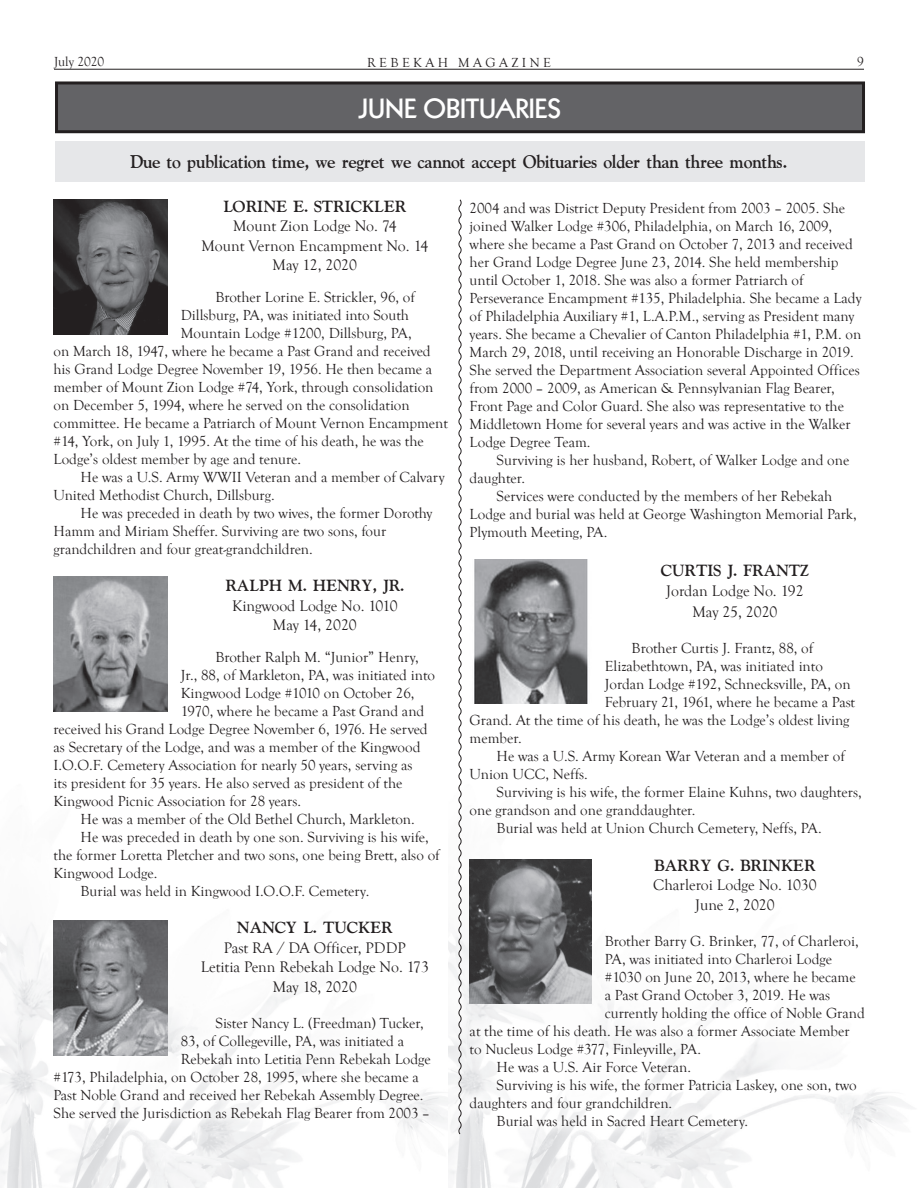
<style>
.page{position:relative;width:918px;height:1188px;background:#fff}
.page>*{position:absolute;margin:0;border:0;box-sizing:border-box;transform-origin:0 0}
.Head{font:800 27px "Kabel";color:#fff}
.t1{font:18px "VNI Goudy Bold";color:#231f20;scale:.93 1}
.t2{font:15.75px "Goudy Old Style T";color:#231f20}
.t3{font:15.75px "VNI Goudy Bold";color:#231f20}
.t4{font:15px/18px "Goudy Old Style T";color:#231f20}
.t5{font:13.5px "Goudy Old Style T";color:#231f20}
</style>
<div class="page">
<hr style="left:54px;top:69px;width:810px;height:1px;background:#231f20">
<img style="left:0;top:923px;width:449px;height:265px">
<img style="left:449px;top:1092px;width:462px;height:96px">
<div style="left:57px;top:83px;width:807px;height:49px;background:#636366"></div>
<div style="left:55px;top:81px;width:810px;height:52px;border:3px solid #231f20"></div>
<div style="left:55px;top:141px;width:810px;height:40px;background:#e6e7e9"></div>
<div style="left:42px;top:188px;width:418px;height:945px;background:#fff"></div>
<div style="left:458px;top:191px;width:419px;height:949px;background:#fff"></div>
<svg style="left:457px;top:199px;width:6px;height:936px"></svg>
<img style="left:54px;top:200px;width:113px;height:135px">
<img style="left:54px;top:576px;width:113px;height:135px">
<img style="left:54px;top:920px;width:113px;height:135px">
<img style="left:474px;top:560px;width:114px;height:144px">
<img style="left:470px;top:860px;width:121px;height:144px">
<p class="t5" style="left:54px;top:54px;width:52px">July 2020</p>
<p class="t5" style="left:367px;top:55px;width:185px">R E B E K A H M A G A Z I N E</p>
<p class="t5" style="left:857px;top:55px;width:8px">9</p>
<p class="Head" style="left:359px;top:93px;width:203px">JUNE OBITUARIES</p>
<p class="t1" style="left:130px;top:148px;width:708px">Due to publication time, we regret we cannot accept Obituaries older than three months.</p>
<p class="t3" style="left:223px;top:194px;width:184px">LORINE E. STRICKLER</p>
<p class="t2" style="left:233px;top:218px;width:165px">Mount Zion Lodge No. 74</p>
<p class="t2" style="left:201px;top:237px;width:228px">Mount Vernon Encampment No. 14</p>
<p class="t2" style="left:273px;top:257px;width:86px">May 12, 2020</p>
<p class="t4" style="left:216px;top:288px;width:201px">Brother Lorine E. Strickler, 96, of</p>
<p class="t4" style="left:181px;top:306px;width:230px">Dillsburg, PA, was initiated into South</p>
<p class="t4" style="left:181px;top:324px;width:232px">Mountain Lodge #1200, Dillsburg, PA,</p>
<p class="t4" style="left:54px;top:342px;width:379px">on March 18, 1947, where he became a Past Grand and received</p>
<p class="t4" style="left:54px;top:360px;width:380px">his Grand Lodge Degree November 19, 1956. He then became a</p>
<p class="t4" style="left:54px;top:378px;width:382px">member of Mount Zion Lodge #74, York, through consolidation</p>
<p class="t4" style="left:54px;top:396px;width:358px">on December 5, 1994, where he served on the consolidation</p>
<p class="t4" style="left:54px;top:414px;width:396px">committee. He became a Patriarch of Mount Vernon Encampment</p>
<p class="t4" style="left:54px;top:432px;width:372px">#14, York, on July 1, 1995. At the time of his death, he was the</p>
<p class="t4" style="left:54px;top:450px;width:249px">Lodge’s oldest member by age and tenure.</p>
<p class="t4" style="left:54px;top:468px;width:393px;text-indent:27px">He was a U.S. Army WWII Veteran and a member of Calvary<br>United Methodist Church, Dillsburg.</p>
<p class="t4" style="left:54px;top:504px;width:380px;text-indent:27px">He was preceded in death by two wives, the former Dorothy<br>Hamm and Miriam Sheffer. Surviving are two sons, four grandchildren and four great-grandchildren.</p>
<p class="t3" style="left:225px;top:574px;width:180px">RALPH M. HENRY, JR.</p>
<p class="t2" style="left:232px;top:597px;width:167px">Kingwood Lodge No. 1010</p>
<p class="t2" style="left:273px;top:617px;width:85px">May 14, 2020</p>
<p class="t4" style="left:216px;top:648px;width:205px">Brother Ralph M. “Junior” Henry,</p>
<p class="t4" style="left:181px;top:666px;width:256px">Jr., 88, of Markleton, PA, was initiated into</p>
<p class="t4" style="left:181px;top:684px;width:235px">Kingwood Lodge #1010 on October 26,</p>
<p class="t4" style="left:181px;top:702px;width:245px">1970, where he became a Past Grand and</p>
<p class="t4" style="left:54px;top:720px;width:376px">received his Grand Lodge Degree November 6, 1976. He served</p>
<p class="t4" style="left:54px;top:738px;width:368px">as Secretary of the Lodge, and was a member of the Kingwood</p>
<p class="t4" style="left:54px;top:756px;width:360px">I.O.O.F. Cemetery Association for nearly 50 years, serving as</p>
<p class="t4" style="left:54px;top:774px;width:351px">its president for 35 years. He also served as president of the</p>
<p class="t4" style="left:54px;top:792px;width:249px">Kingwood Picnic Association for 28 years.</p>
<p class="t4" style="left:81px;top:810px;width:336px">He was a member of the Old Bethel Church, Markleton.</p>
<p class="t4" style="left:54px;top:828px;width:388px;text-indent:27px">He was preceded in death by one son. Surviving is his wife, the former Loretta Pletcher and two sons, one being Brett, also of<br>Kingwood Lodge.</p>
<p class="t4" style="left:81px;top:882px;width:290px">Burial was held in Kingwood I.O.O.F. Cemetery.</p>
<p class="t3" style="left:237px;top:916px;width:157px">NANCY L. TUCKER</p>
<p class="t2" style="left:224px;top:939px;width:183px">Past RA / DA Officer, PDDP</p>
<p class="t2" style="left:201px;top:959px;width:230px">Letitia Penn Rebekah Lodge No. 173</p>
<p class="t2" style="left:273px;top:978px;width:86px">May 18, 2020</p>
<p class="t4" style="left:216px;top:1014px;width:210px">Sister Nancy L. (Freedman) Tucker,</p>
<p class="t4" style="left:181px;top:1032px;width:225px">83, of Collegeville, PA, was initiated a</p>
<p class="t4" style="left:181px;top:1050px;width:252px">Rebekah into Letitia Penn Rebekah Lodge</p>
<p class="t4" style="left:54px;top:1068px;width:367px">#173, Philadelphia, on October 28, 1995, where she became a</p>
<p class="t4" style="left:54px;top:1086px;width:372px">Past Noble Grand and received her Rebekah Assembly Degree.</p>
<p class="t4" style="left:54px;top:1104px;width:378px">She served the Jurisdiction as Rebekah Flag Bearer from 2003 –</p>
<p class="t4" style="left:470px;top:200px;width:393px">2004 and was District Deputy President from 2003 – 2005. She joined Walker Lodge #306, Philadelphia, on March 16, 2009, where she became a Past Grand on October 7, 2013 and received her Grand Lodge Degree June 23, 2014. She held membership until October 1, 2018. She was also a former Patriarch of Perseverance Encampment #135, Philadelphia. She became a Lady of Philadelphia Auxiliary #1, L.A.P.M., serving as President many years. She became a Chevalier of Canton Philadelphia #1, P.M. on March 29, 2018, until receiving an Honorable Discharge in 2019.<br>She served the Department Association several Appointed Offices from 2000 – 2009, as American &amp; Pennsylvanian Flag Bearer, Front Page and Color Guard. She also was representative to the Middletown Home for several years and was active in the Walker Lodge Degree Team.</p>
<p class="t4" style="left:470px;top:452px;width:381px;text-indent:27px">Surviving is her husband, Robert, of Walker Lodge and one daughter.</p>
<p class="t4" style="left:470px;top:488px;width:389px;text-indent:27px">Services were conducted by the members of her Rebekah<br>Lodge and burial was held at George Washington Memorial Park,<br>Plymouth Meeting, PA.</p>
<p class="t3" style="left:661px;top:559px;width:150px">CURTIS J. FRANTZ</p>
<p class="t2" style="left:666px;top:582px;width:139px">Jordan Lodge No. 192</p>
<p class="t2" style="left:692px;top:604px;width:87px">May 25, 2020</p>
<p class="t4" style="left:632px;top:640px;width:183px">Brother Curtis J. Frantz, 88, of</p>
<p class="t4" style="left:605px;top:658px;width:220px">Elizabethtown, PA, was initiated into</p>
<p class="t4" style="left:605px;top:676px;width:247px">Jordan Lodge #192, Schnecksville, PA, on</p>
<p class="t4" style="left:605px;top:694px;width:252px">February 21, 1961, where he became a Past</p>
<p class="t4" style="left:470px;top:712px;width:381px">Grand. At the time of his death, he was the Lodge’s oldest living</p>
<p class="t4" style="left:470px;top:730px;width:53px">member.</p>
<p class="t4" style="left:470px;top:748px;width:377px;text-indent:27px">He was a U.S. Army Korean War Veteran and a member of<br>Union UCC, Neffs.</p>
<p class="t4" style="left:470px;top:784px;width:394px;text-indent:27px">Surviving is his wife, the former Elaine Kuhns, two daughters, one grandson and one granddaughter.</p>
<p class="t4" style="left:497px;top:820px;width:327px">Burial was held at Union Church Cemetery, Neffs, PA.</p>
<p class="t3" style="left:654px;top:853px;width:163px">BARRY G. BRINKER</p>
<p class="t2" style="left:653px;top:877px;width:165px">Charleroi Lodge No. 1030</p>
<p class="t2" style="left:695px;top:896px;width:81px">June 2, 2020</p>
<p class="t4" style="left:605px;top:932px;width:255px">Brother Barry G. Brinker, 77, of Charleroi,</p>
<p class="t4" style="left:605px;top:950px;width:229px">PA, was initiated into Charleroi Lodge</p>
<p class="t4" style="left:605px;top:968px;width:252px">#1030 on June 20, 2013, where he became</p>
<p class="t4" style="left:605px;top:986px;width:227px">a Past Grand October 3, 2019. He was</p>
<p class="t4" style="left:605px;top:1004px;width:262px">currently holding the office of Noble Grand</p>
<p class="t4" style="left:470px;top:1022px;width:381px">at the time of his death. He was also a former Associate Member</p>
<p class="t4" style="left:470px;top:1040px;width:233px">to Nucleus Lodge #377, Finleyville, PA.</p>
<p class="t4" style="left:497px;top:1058px;width:196px">He was a U.S. Air Force Veteran.</p>
<p class="t4" style="left:470px;top:1076px;width:388px;text-indent:27px">Surviving is his wife, the former Patricia Laskey, one son, two daughters and four grandchildren.</p>
<p class="t4" style="left:497px;top:1112px;width:253px">Burial was held in Sacred Heart Cemetery.</p>
</div>
